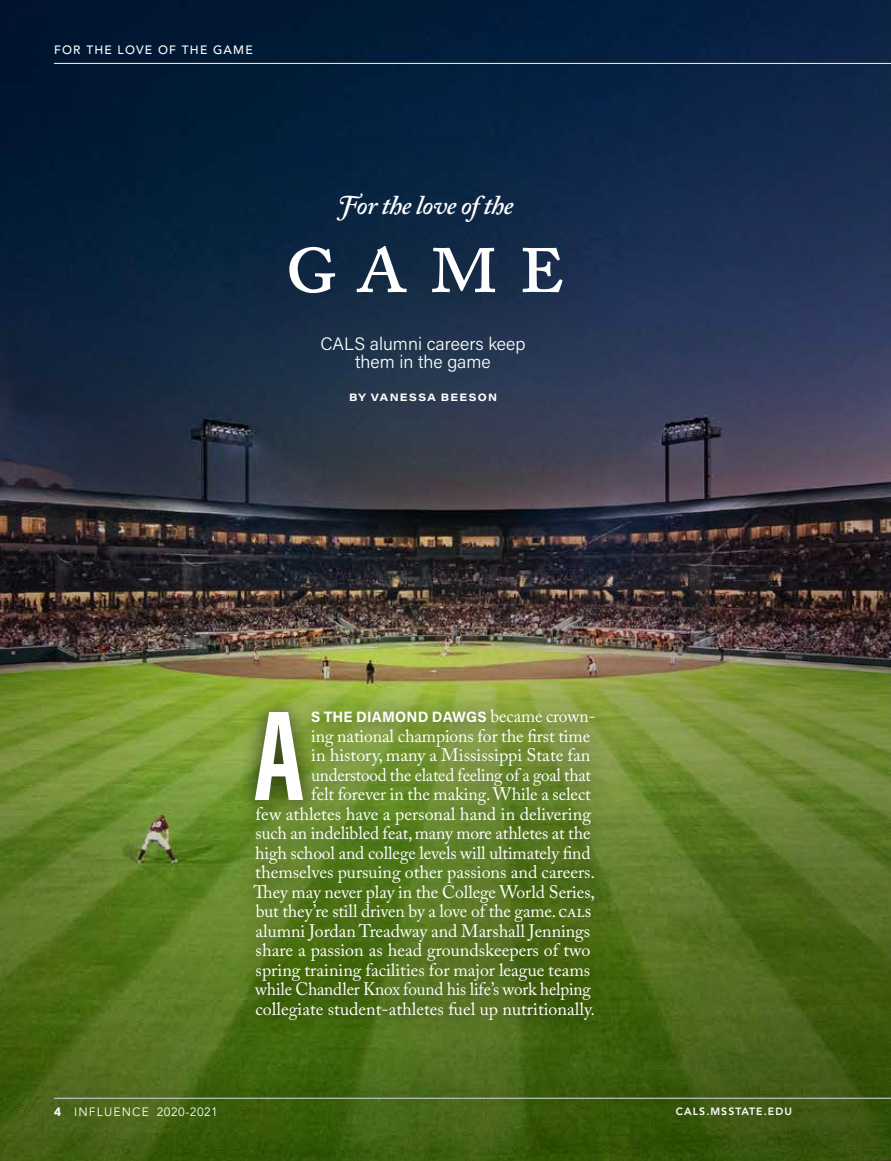
<style>
.page{position:relative;width:891px;height:1161px;background:#fff}
.page>*{position:absolute;margin:0;border:0;box-sizing:border-box;transform-origin:0 0}
.Lead_4words_DropCap5{font:700 131.7px "Acumin Pro Extra Cond";color:#fff}
.t1{font:97.5px "Adobe Caslon Pro";color:#fff}
.t2{font:italic 600 27px "Adobe Caslon Pro";letter-spacing:-.025em;color:#fff}
.Lead_4words_DropCap5-2{font:18px/19.5px "Adobe Caslon Pro";letter-spacing:-.005em;color:#fff;text-align:right}
.Deck_alt{font:300 18px/18px "Acumin Pro";color:#fff;text-align:center}
.Lead_4words_DropCap5-3{font:700 15px "Acumin Pro";letter-spacing:.015em;color:#fff}
.t3{font:12px "Avenir LT Std";letter-spacing:.1em;color:#fff}
.t4{font:500 12px "Avenir LT Std";letter-spacing:.1em;color:#fff}
.t5{font:800 10.5px "Avenir LT Std";letter-spacing:.1em;color:#fff}
.Byline_alt{font:700 10.5px "Acumin Pro Wide";letter-spacing:.125em;color:#fff}
.s1{font-family:"Adobe Caslon Pro";font-weight:400;font-size:18px}
.s2{font-weight:900}
</style>
<div class="page">
<div style="left:0;top:0;width:891px;height:1161px;background:#000;opacity:.8"></div>
<hr style="left:54px;top:63px;width:837px;height:1px;background:#fff">
<hr style="left:54px;top:1098px;width:837px;height:1px;background:#fff">
<div style="left:236px;top:694px;width:376px;height:346px;background:#000;opacity:.75"></div>
<div style="left:217px;top:130px;width:413px;height:241px;background:#000;opacity:.75"></div>
<p class="t4" style="left:54px;top:43px;width:200px">FOR THE LOVE OF THE GAME</p>
<p class="t2" style="left:339px;top:189px;width:176px">For the love of the</p>
<p class="t1" style="left:285px;top:201px;width:281px">Game</p>
<p class="Deck_alt" style="left:320px;top:334px;width:207px">CALS alumni careers keep them in the game</p>
<p class="Byline_alt" style="left:349px;top:390px;width:150px">BY VANESSA BEESON</p>
<p class="Lead_4words_DropCap5" style="left:254px;top:675px;width:52px">A</p>
<p class="Lead_4words_DropCap5-3" style="left:311px;top:706px;width:286px">S THE DIAMOND DAWGS <span class="s1">became crown-</span></p>
<p class="Lead_4words_DropCap5-2" style="left:254px;top:726px;width:343px">ing national champions for the first time<br>in history, many a Mississippi State fan understood the elated feeling of a goal that<br>felt forever in the making. While a select<br>few athletes have a personal hand in delivering such an indelibled feat, many more athletes at the high school and college levels will ultimately find themselves pursuing other passions and careers.<br>They may never play in the College World Series, but they’re still driven by a love of the game. CALS alumni Jordan Treadway and M arshall Jennings share a passion as head groundskeepers of two spring training facilities for major league teams while Chandler Knox found his life’s work helping collegiate student-athletes fuel up nutritionally.</p>
<p class="t3" style="left:54px;top:1105px;width:165px"><span class="s2">4</span> INFLUENCE 2020-2021</p>
<p class="t5" style="left:676px;top:1105px;width:118px">CALS.MSSTATE.EDU</p>
</div>
